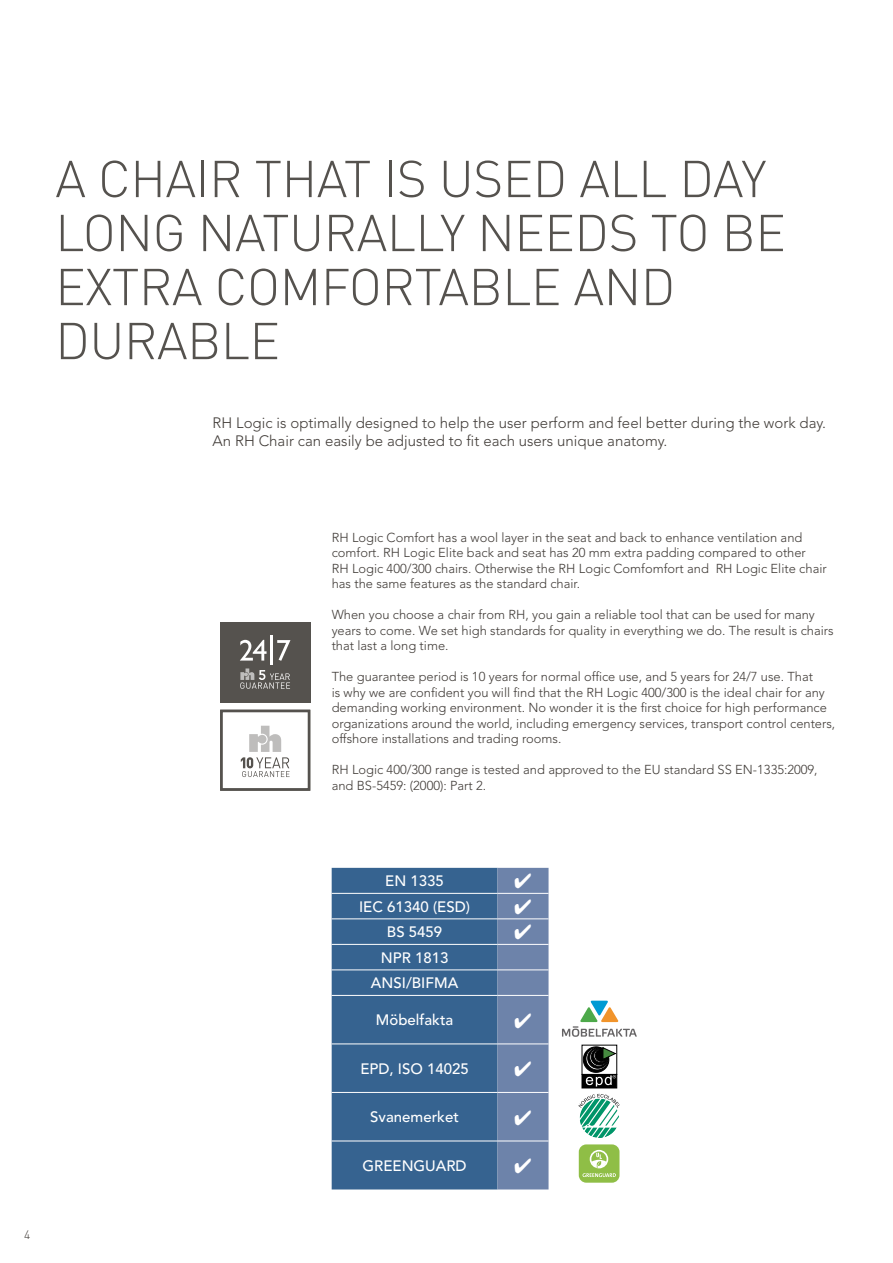
<style>
.page{position:relative;width:893px;height:1263px;background:#fff}
.page>*{position:absolute;margin:0;border:0;box-sizing:border-box;transform-origin:0 0}
.t1{font:300 51px/54px "DIN";letter-spacing:-.01em;color:#55524e}
.t2{font:300 15px/18px "Avenir LT Std";color:#413c38}
.t3{font:500 15px/25.5px "Avenir LT Std";color:#fff;text-align:center}
.t4{font:300 12.9px/15.5px "Avenir LT Std";color:#413c38}
.t5{font:300 12px "DIN";color:#413c38}
</style>
<div class="page">
<div style="left:332px;top:868px;width:165px;height:321px;background:#366390"></div>
<hr style="left:332px;top:893px;width:165px;height:1px;background:#fff">
<hr style="left:332px;top:918px;width:165px;height:1px;background:#fff">
<hr style="left:332px;top:944px;width:165px;height:1px;background:#fff">
<hr style="left:332px;top:970px;width:165px;height:1px;background:#fff">
<hr style="left:332px;top:995px;width:165px;height:1px;background:#fff">
<hr style="left:332px;top:1044px;width:165px;height:1px;background:#fff">
<hr style="left:332px;top:1092px;width:165px;height:1px;background:#fff">
<hr style="left:332px;top:1141px;width:165px;height:1px;background:#fff">
<svg style="left:578px;top:1094px;width:42px;height:44px"></svg>
<div style="left:579px;top:1144px;width:40px;height:39px;background:#8fbe46;border-radius:7px"></div>
<svg style="left:582px;top:1150px;width:34px;height:27px"></svg>
<div style="left:582px;top:1074px;width:35px;height:14px;border:1px solid #000"></div>
<svg style="left:583px;top:1046px;width:33px;height:40px"></svg>
<svg style="left:562px;top:1001px;width:75px;height:36px"></svg>
<div style="left:220px;top:622px;width:90px;height:80px;background:#55524e"></div>
<svg style="left:240px;top:668px;width:50px;height:21px"></svg>
<svg style="left:240px;top:640px;width:27px;height:21px"></svg>
<svg style="left:277px;top:640px;width:13px;height:21px"></svg>
<hr style="left:271px;top:635px;width:2px;height:30px;background:#fff">
<div style="left:220px;top:710px;width:90px;height:81px;border:2px solid #55524e"></div>
<svg style="left:241px;top:726px;width:49px;height:51px"></svg>
<svg style="left:497px;top:868px;width:52px;height:321px;background:#7287ad"></svg>
<h1 class="t1" style="left:55px;top:151px;width:732px">A CHAIR THAT IS USED ALL DAY<br>LONG NATURALLY NEEDS TO BE<br>EXTRA COMFORTABLE AND<br>DURABLE</h1>
<p class="t2" style="left:213px;top:414px;width:615px">RH Logic is optimally designed to help the user perform and feel better during the work day.<br>An RH Chair can easily be adjusted to fit each users unique anatomy.</p>
<p class="t4" style="left:332px;top:530px;width:497px">RH Logic Comfort has a wool layer in the seat and back to enhance ventilation and comfort. RH Logic Elite back and seat has 20 mm extra padding compared to other<br>RH Logic 400/300 chairs. Otherwise the RH Logic Comfomfort and RH Logic Elite chair has the same features as the standard chair.</p>
<p class="t4" style="left:332px;top:607px;width:503px">When you choose a chair from RH, you gain a reliable tool that can be used for many years to come. We set high standards for quality in everything we do. The result is chairs that last a long time.</p>
<p class="t4" style="left:332px;top:669px;width:505px">The guarantee period is 10 years for normal office use, and 5 years for 24/7 use. That<br>is why we are confident you will find that the RH Logic 400/300 is the ideal chair for any demanding working environment. No wonder it is the first choice for high performance organizations around the world, including emergency services, transport control centers, offshore installations and trading rooms.</p>
<p class="t4" style="left:332px;top:762px;width:487px">RH Logic 400/300 range is tested and approved to the EU standard SS EN-1335:2009, and BS-5459: (2000): Part 2.</p>
<p class="t5" style="left:24px;top:1227px;width:8px">4</p>
<p class="t3" style="left:385px;top:869px;width:60px">EN 1335</p>
<p class="t3" style="left:359px;top:894px;width:112px">IEC 61340 (ESD)</p>
<p class="t3" style="left:387px;top:920px;width:57px">BS 5459</p>
<p class="t3" style="left:371px;top:945px;width:89px">NPR 1813<br>ANSI/BIFMA</p>
<p class="t3" style="left:376px;top:1008px;width:79px">Möbelfakta</p>
<p class="t3" style="left:360px;top:1056px;width:110px">EPD, ISO 14025</p>
<p class="t3" style="left:370px;top:1105px;width:90px">Svanemerket</p>
<p class="t3" style="left:362px;top:1153px;width:106px">GREENGUARD</p>
</div>
